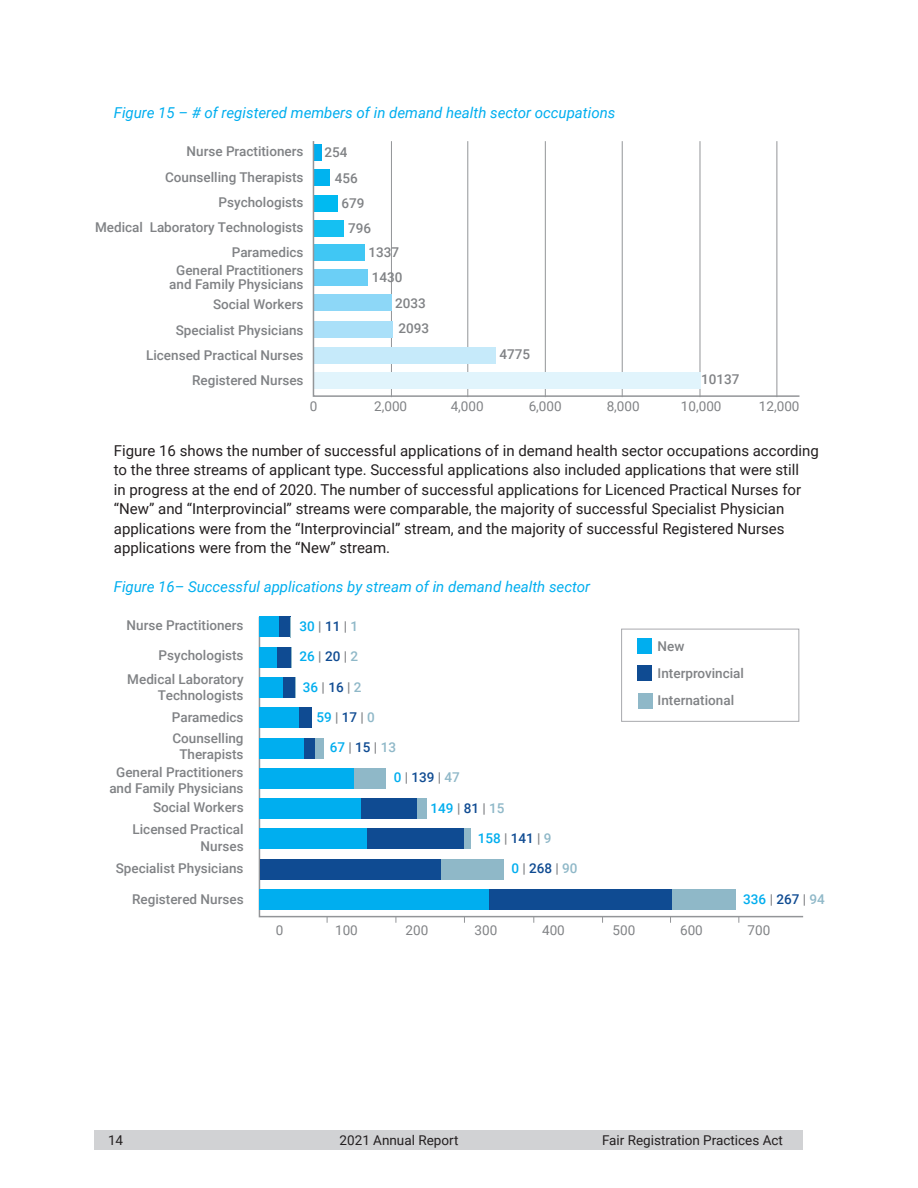
<style>
.page{position:relative;width:918px;height:1188px;background:#fff}
.page>*{position:absolute;margin:0;border:0;box-sizing:border-box;transform-origin:0 0}
.Body_Text{font:15px/19.5px "Roboto";color:#231f20}
.Figure_-_Blue{font:italic 15px "Roboto";color:#00aeef}
.Chart_Subhead{font:500 13.5px/16.2px "Roboto";color:#808285;text-align:center}
.Subhead-2-_Roboto_Li{font:500 13.5px "Roboto";color:#00aeef}
.Subhead-2-_Roboto_Li-2{font:13.5px "Roboto";color:#808285}
.t1{font:13.5px "Roboto";color:#231f20}
.Subhead-2-_Roboto_Li-3{font:500 13.5px "Roboto";color:#808285}
.Subhead-2-_Roboto_Li-4{font:500 13.5px "Roboto";color:#0f4b92}
.s1{color:#808285}
.s2{color:#0f4b92}
.s3{color:#8fb8c8}
.s4{color:#00aeef}
</style>
<div class="page">
<div style="left:94px;top:1131px;width:709px;height:19px;background:#d1d2d4"></div>
<svg style="left:312px;top:141px;width:488px;height:257px"></svg>
<svg style="left:258px;top:616px;width:546px;height:302px"></svg>
<div style="left:259px;top:617px;width:20px;height:20px;background:#00aeef"></div>
<div style="left:259px;top:647px;width:18px;height:20px;background:#00aeef"></div>
<div style="left:259px;top:677px;width:24px;height:21px;background:#00aeef"></div>
<div style="left:259px;top:708px;width:40px;height:20px;background:#00aeef"></div>
<div style="left:259px;top:738px;width:45px;height:20px;background:#00aeef"></div>
<div style="left:259px;top:768px;width:96px;height:20px;background:#00aeef"></div>
<div style="left:259px;top:798px;width:102px;height:21px;background:#00aeef"></div>
<div style="left:259px;top:829px;width:109px;height:20px;background:#00aeef"></div>
<div style="left:259px;top:889px;width:231px;height:21px;background:#00aeef"></div>
<div style="left:279px;top:617px;width:11px;height:20px;background:#0f4b92"></div>
<div style="left:277px;top:647px;width:14px;height:20px;background:#0f4b92"></div>
<svg style="left:291px;top:647px;width:1px;height:20px"></svg>
<div style="left:283px;top:677px;width:12px;height:21px;background:#0f4b92"></div>
<svg style="left:295px;top:677px;width:1px;height:21px"></svg>
<div style="left:299px;top:708px;width:12px;height:20px;background:#0f4b92"></div>
<div style="left:304px;top:738px;width:12px;height:20px;background:#0f4b92"></div>
<div style="left:316px;top:738px;width:8px;height:20px;background:#8fb8c8"></div>
<div style="left:355px;top:768px;width:31px;height:20px;background:#8fb8c8"></div>
<div style="left:361px;top:798px;width:56px;height:21px;background:#0f4b92"></div>
<div style="left:417px;top:798px;width:9px;height:21px;background:#8fb8c8"></div>
<div style="left:368px;top:829px;width:96px;height:20px;background:#0f4b92"></div>
<div style="left:464px;top:829px;width:6px;height:20px;background:#8fb8c8"></div>
<div style="left:260px;top:859px;width:182px;height:20px;background:#0f4b92"></div>
<div style="left:442px;top:859px;width:62px;height:20px;background:#8fb8c8"></div>
<div style="left:490px;top:889px;width:182px;height:21px;background:#0f4b92"></div>
<div style="left:672px;top:889px;width:64px;height:21px;background:#8fb8c8"></div>
<svg style="left:290px;top:617px;width:1px;height:20px"></svg>
<div style="left:621px;top:629px;width:178px;height:93px;background:#fff;border:1px solid #a8a9ad"></div>
<div style="left:638px;top:639px;width:14px;height:15px;background:#00aeef"></div>
<div style="left:638px;top:665px;width:14px;height:15px;background:#0f4b92"></div>
<div style="left:638px;top:693px;width:15px;height:15px;background:#8fb8c8"></div>
<p class="Figure_-_Blue" style="left:114px;top:102px;width:503px">Figure 15 – # of registered members of in demand health sector occupations</p>
<p class="Chart_Subhead" style="left:187px;top:143px;width:118px">Nurse Practitioners</p>
<p class="Chart_Subhead" style="left:165px;top:168px;width:140px">Counselling Therapists</p>
<p class="Chart_Subhead" style="left:219px;top:193px;width:87px">Psychologists</p>
<p class="Chart_Subhead" style="left:95px;top:219px;width:210px">Medical Laboratory Technologists</p>
<p class="Chart_Subhead" style="left:232px;top:244px;width:73px">Paramedics</p>
<p class="Chart_Subhead" style="left:169px;top:263px;width:136px;line-height:13.5px">General Practitioners and Family Physicians</p>
<p class="Chart_Subhead" style="left:213px;top:296px;width:92px">Social Workers</p>
<p class="Chart_Subhead" style="left:176px;top:321px;width:129px">Specialist Physicians</p>
<p class="Chart_Subhead" style="left:146px;top:346px;width:159px">Licensed Practical Nurses</p>
<p class="Chart_Subhead" style="left:192px;top:372px;width:113px">Registered Nurses</p>
<p class="Subhead-2-_Roboto_Li-3" style="left:325px;top:143px;width:25px">254</p>
<p class="Subhead-2-_Roboto_Li-3" style="left:335px;top:169px;width:25px">456</p>
<p class="Subhead-2-_Roboto_Li-3" style="left:341px;top:194px;width:25px">679</p>
<p class="Subhead-2-_Roboto_Li-3" style="left:348px;top:218px;width:25px">796</p>
<p class="Subhead-2-_Roboto_Li-3" style="left:368px;top:243px;width:32px">1337</p>
<p class="Subhead-2-_Roboto_Li-3" style="left:372px;top:268px;width:32px">1430</p>
<p class="Subhead-2-_Roboto_Li-3" style="left:395px;top:294px;width:32px">2033</p>
<p class="Subhead-2-_Roboto_Li-3" style="left:399px;top:319px;width:32px">2093</p>
<p class="Subhead-2-_Roboto_Li-3" style="left:499px;top:344px;width:32px">4775</p>
<p class="Subhead-2-_Roboto_Li-3" style="left:701px;top:370px;width:40px">10137</p>
<p class="Subhead-2-_Roboto_Li-2" style="left:310px;top:397px;width:9px">0</p>
<p class="Subhead-2-_Roboto_Li-2" style="left:374px;top:397px;width:34px">2,000</p>
<p class="Subhead-2-_Roboto_Li-2" style="left:451px;top:397px;width:34px">4,000</p>
<p class="Subhead-2-_Roboto_Li-2" style="left:529px;top:397px;width:34px">6,000</p>
<p class="Subhead-2-_Roboto_Li-2" style="left:607px;top:397px;width:34px">8,000</p>
<p class="Subhead-2-_Roboto_Li-2" style="left:681px;top:397px;width:42px">10,000</p>
<p class="Subhead-2-_Roboto_Li-2" style="left:759px;top:397px;width:42px">12,000</p>
<p class="Body_Text" style="left:114px;top:440px;width:707px">Figure 16 shows the number of successful applications of in demand health sector occupations according to the three streams of applicant type. Successful applications also included applications that were still<br>in progress at the end of 2020. The number of successful applications for Licenced Practical Nurses for “New” and “Interprovincial” streams were comparable, the majority of successful Specialist Physician applications were from the “Interprovincial” stream, and the majority of successful Registered Nurses applications were from the “New” stream.</p>
<p class="Figure_-_Blue" style="left:114px;top:576px;width:478px">Figure 16– Successful applications by stream of in demand health sector</p>
<p class="Chart_Subhead" style="left:127px;top:617px;width:118px">Nurse Practitioners</p>
<p class="Chart_Subhead" style="left:159px;top:647px;width:87px">Psychologists</p>
<p class="Chart_Subhead" style="left:127px;top:670px;width:118px;text-align:right">Medical Laboratory<br>Technologists</p>
<p class="Chart_Subhead" style="left:172px;top:709px;width:73px">Paramedics</p>
<p class="Chart_Subhead" style="left:172px;top:729px;width:73px">Counselling<br>Therapists</p>
<p class="Chart_Subhead" style="left:109px;top:763px;width:136px">General Practitioners and Family Physicians</p>
<p class="Chart_Subhead" style="left:153px;top:799px;width:92px">Social Workers</p>
<p class="Chart_Subhead" style="left:133px;top:821px;width:113px">Licensed Practical</p>
<p class="Chart_Subhead" style="left:201px;top:837px;width:45px">Nurses</p>
<p class="Chart_Subhead" style="left:116px;top:859px;width:129px">Specialist Physicians</p>
<p class="Chart_Subhead" style="left:132px;top:891px;width:113px">Registered Nurses</p>
<p class="Subhead-2-_Roboto_Li" style="left:300px;top:617px;width:60px">30 <span class="s1">|</span> <span class="s2">11</span> <span class="s1">|</span> <span class="s3">1</span></p>
<p class="Subhead-2-_Roboto_Li" style="left:300px;top:647px;width:60px">26 <span class="s1">|</span> <span class="s2">20</span> <span class="s1">|</span> <span class="s3">2</span></p>
<p class="Subhead-2-_Roboto_Li" style="left:303px;top:677px;width:60px">36 <span class="s1">|</span> <span class="s2">16</span> <span class="s1">|</span> <span class="s3">2</span></p>
<p class="Subhead-2-_Roboto_Li" style="left:316px;top:708px;width:60px">59 <span class="s1">|</span> <span class="s2">17</span> <span class="s1">|</span> <span class="s3">0</span></p>
<p class="Subhead-2-_Roboto_Li" style="left:330px;top:738px;width:68px">67 <span class="s1">|</span> <span class="s2">15</span> <span class="s1">|</span> <span class="s3">13</span></p>
<p class="Subhead-2-_Roboto_Li-4" style="left:394px;top:768px;width:68px"><span class="s4">0</span> <span class="s1">|</span> 139 <span class="s1">|</span> <span class="s3">47</span></p>
<p class="Subhead-2-_Roboto_Li" style="left:431px;top:798px;width:75px">149 <span class="s1">|</span> <span class="s2">81</span> <span class="s1">|</span> <span class="s3">15</span></p>
<p class="Subhead-2-_Roboto_Li" style="left:478px;top:829px;width:75px">158 <span class="s1">|</span> <span class="s2">141</span> <span class="s1">|</span> <span class="s3">9</span></p>
<p class="Subhead-2-_Roboto_Li-4" style="left:511px;top:859px;width:68px"><span class="s4">0</span> <span class="s1">|</span> 268 <span class="s1">|</span> <span class="s3">90</span></p>
<p class="Chart_Subhead" style="left:658px;top:638px;width:28px">New</p>
<p class="Chart_Subhead" style="left:658px;top:665px;width:88px">Interprovincial</p>
<p class="Chart_Subhead" style="left:658px;top:692px;width:78px">International</p>
<p class="Subhead-2-_Roboto_Li" style="left:743px;top:889px;width:83px">336 <span class="s1">|</span> <span class="s2">267</span> <span class="s1">|</span> <span class="s3">94</span></p>
<p class="Subhead-2-_Roboto_Li-2" style="left:276px;top:921px;width:9px">0</p>
<p class="Subhead-2-_Roboto_Li-2" style="left:335px;top:921px;width:24px">100</p>
<p class="Subhead-2-_Roboto_Li-2" style="left:406px;top:921px;width:24px">200</p>
<p class="Subhead-2-_Roboto_Li-2" style="left:475px;top:921px;width:24px">300</p>
<p class="Subhead-2-_Roboto_Li-2" style="left:542px;top:921px;width:24px">400</p>
<p class="Subhead-2-_Roboto_Li-2" style="left:613px;top:921px;width:24px">500</p>
<p class="Subhead-2-_Roboto_Li-2" style="left:680px;top:921px;width:24px">600</p>
<p class="Subhead-2-_Roboto_Li-2" style="left:748px;top:921px;width:24px">700</p>
<p class="t1" style="left:108px;top:1130px;width:17px">14</p>
<p class="t1" style="left:340px;top:1130px;width:120px">2021 Annual Report</p>
<p class="t1" style="left:602px;top:1130px;width:183px">Fair Registration Practices Act</p>
</div>
